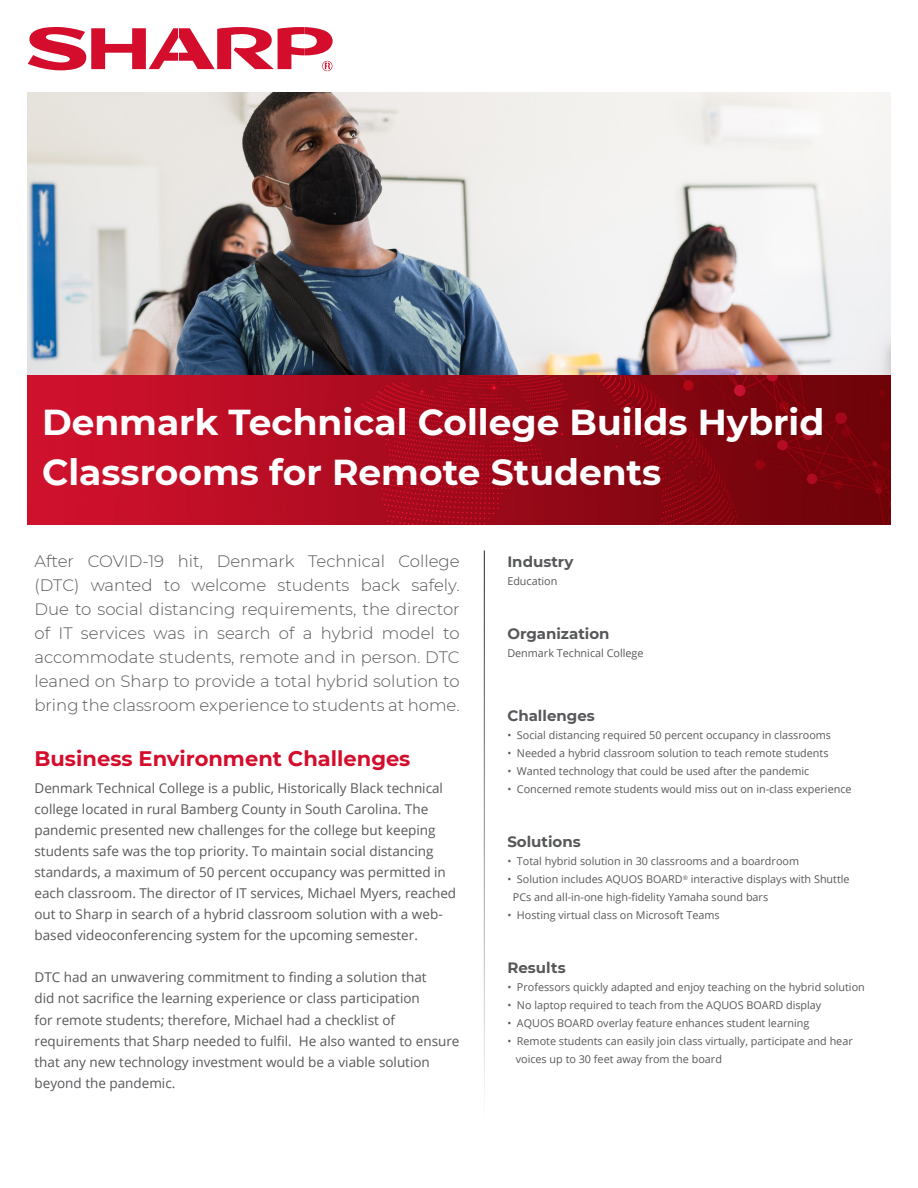
<style>
.page{position:relative;width:918px;height:1188px;background:#fff}
.page>*{position:absolute;margin:0;border:0;box-sizing:border-box;transform-origin:0 0}
.H1{font:700 36px/49.5px "Montserrat";color:#fff}
.t1{font:700 21px "Montserrat";color:#d30d2b}
.Intro{font:300 16.5px/24px "Montserrat";color:#57585a;text-align:justify}
.Sidebar_Header{font:700 15px "Montserrat";color:#57585a}
.Sidebar_Copy{font:700 15px "Montserrat";color:#57585a}
.Body_Copy{font:13.5px/21px "Open Sans";color:#57585a}
.Sidebar_Copy-2{font:10.8px/18px "Open Sans";color:#57585a}
</style>
<div class="page">
<svg style="left:28px;top:27px;width:305px;height:44px"></svg>
<img style="left:27px;top:93px;width:864px;height:431px">
<hr style="left:484px;top:550px;width:1px;height:569px;background:#231f20">
<h1 class="H1" style="left:42px;top:396px;width:784px">Denmark Technical College Builds Hybrid<br>Classrooms for Remote Students</h1>
<p class="Intro" style="left:34px;top:549px;width:427px">After COVID-19 hit, Denmark Technical College (DTC) wanted to welcome students back safely.<br>Due to social distancing requirements, the director of IT services was in search of a hybrid model to accommodate students, remote and in person. DTC leaned on Sharp to provide a total hybrid solution to bring the classroom experience to students at home.</p>
<h2 class="t1" style="left:34px;top:743px;width:377px">Business Environment Challenges</h2>
<p class="Body_Copy" style="left:34px;top:778px;width:423px">Denmark Technical College is a public, Historically Black technical college located in rural Bamberg County in South Carolina. The pandemic presented new challenges for the college but keeping students safe was the top priority. To maintain social distancing standards, a maximum of 50 percent occupancy was permitted in each classroom. The director of IT services, Michael Myers, reached out to Sharp in search of a hybrid classroom solution with a web&shy;based videoconferencing system for the upcoming semester.</p>
<p class="Body_Copy" style="left:34px;top:967px;width:427px">DTC had an unwavering commitment to finding a solution that<br>did not sacrifice the learning experience or class participation<br>for remote students; therefore, Michael had a checklist of requirements that Sharp needed to fulfil. He also wanted to ensure that any new technology investment would be a viable solution beyond the pandemic.</p>
<p class="Sidebar_Header" style="left:507px;top:551px;width:68px">Industry</p>
<p class="Sidebar_Copy-2" style="left:507px;top:572px;width:52px">Education</p>
<p class="Sidebar_Header" style="left:507px;top:623px;width:104px">Organization</p>
<p class="Sidebar_Copy-2" style="left:507px;top:644px;width:138px">Denmark Technical College</p>
<p class="Sidebar_Header" style="left:507px;top:705px;width:89px">Challenges</p>
<p class="Sidebar_Copy-2" style="left:507px;top:726px;width:325px">• Social distancing required 50 percent occupancy in classrooms</p>
<p class="Sidebar_Copy-2" style="left:507px;top:744px;width:323px">• Needed a hybrid classroom solution to teach remote students</p>
<p class="Sidebar_Copy-2" style="left:507px;top:762px;width:303px">• Wanted technology that could be used after the pandemic</p>
<p class="Sidebar_Copy-2" style="left:507px;top:780px;width:346px">• Concerned remote students would miss out on in-class experience</p>
<p class="Sidebar_Header" style="left:507px;top:831px;width:75px">Solutions</p>
<p class="Sidebar_Copy-2" style="left:507px;top:852px;width:293px">• Total hybrid solution in 30 classrooms and a boardroom</p>
<p class="Sidebar_Copy-2" style="left:513px;top:870px;width:338px;text-indent:-6px">• Solution includes AQUOS BOARD<sup>®</sup> interactive displays with Shuttle<br>PCs and all-in-one high-fidelity Yamaha sound bars</p>
<p class="Sidebar_Copy-2" style="left:507px;top:906px;width:214px">• Hosting virtual class on Microsoft Teams</p>
<p class="Sidebar_Copy" style="left:507px;top:957px;width:60px">Results</p>
<p class="Sidebar_Copy-2" style="left:507px;top:978px;width:359px">• Professors quickly adapted and enjoy teaching on the hybrid solution</p>
<p class="Sidebar_Copy-2" style="left:507px;top:996px;width:316px">• No laptop required to teach from the AQUOS BOARD display</p>
<p class="Sidebar_Copy-2" style="left:507px;top:1014px;width:304px">• AQUOS BOARD overlay feature enhances student learning</p>
<p class="Sidebar_Copy-2" style="left:516px;top:1032px;width:339px;text-indent:-8px">• Remote students can easily join class virtually, participate and hear voices up to 30 feet away from the board</p>
</div>
